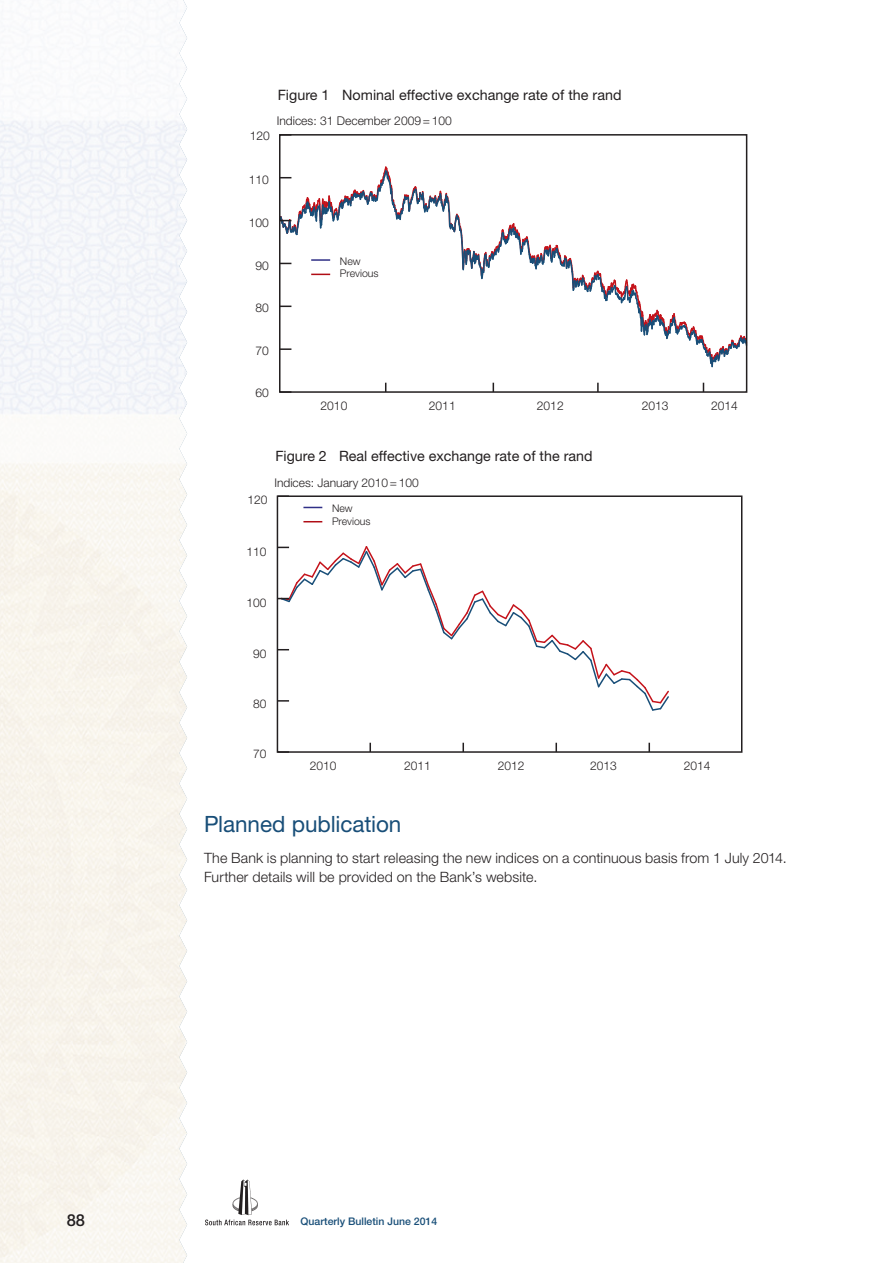
<style>
.page{position:relative;width:893px;height:1263px;background:#fff}
.page>*{position:absolute;margin:0;border:0;box-sizing:border-box;transform-origin:0 0}
.t1{font:22.5px "Helvetica Neue LT Pro";letter-spacing:-.005em;color:#184e78}
.t2{font:500 16.5px "Helvetica Neue LT Pro";color:#231f20}
.t3{font:14.4px "Helvetica Neue LT Pro";color:#231f20}
.t4{font:300 14.25px/18.8px "Helvetica Neue LT Pro";letter-spacing:.01em;color:#231f20}
.t5{font:14.25px "Helvetica Neue LT Pro";color:#231f20}
.t6{font:300 12px "Helvetica Neue LT Pro";color:#231f20}
.t7{font:500 10.5px "Helvetica Neue LT Pro";color:#184e78}
.t8{font:300 10.5px/12.6px "Helvetica Neue LT Pro";color:#231f20}
</style>
<div class="page">
<img style="left:205px;top:1179px;width:84px;height:47px">
<svg style="left:597px;top:383px;width:2px;height:7px"></svg>
<svg style="left:282px;top:167px;width:462px;height:199px"></svg>
<div style="left:279px;top:134px;width:468px;height:259px;border:2px solid #231f20"></div>
<svg style="left:280px;top:546px;width:389px;height:165px"></svg>
<div style="left:277px;top:495px;width:465px;height:258px;border:2px solid #231f20"></div>
<svg style="left:369px;top:743px;width:2px;height:9px"></svg>
<svg style="left:303px;top:521px;width:19px;height:1px"></svg>
<svg style="left:303px;top:507px;width:19px;height:1px"></svg>
<svg style="left:462px;top:743px;width:2px;height:9px"></svg>
<svg style="left:555px;top:743px;width:2px;height:9px"></svg>
<svg style="left:648px;top:743px;width:2px;height:9px"></svg>
<p class="t6" style="left:250px;top:129px;width:22px">120</p>
<p class="t3" style="left:278px;top:86px;width:345px">Figure 1 Nominal effective exchange rate of the rand</p>
<p class="t6" style="left:277px;top:114px;width:177px">Indices: 31 December 2009=100</p>
<p class="t6" style="left:249px;top:172px;width:22px">110</p>
<p class="t6" style="left:249px;top:215px;width:22px">100</p>
<p class="t6" style="left:255px;top:258px;width:15px">90</p>
<p class="t6" style="left:255px;top:300px;width:15px">80</p>
<p class="t6" style="left:255px;top:343px;width:15px">70</p>
<p class="t6" style="left:255px;top:386px;width:15px">60</p>
<p class="t8" style="left:340px;top:254px;width:40px">New<br>Previous</p>
<p class="t6" style="left:321px;top:398px;width:28px">2010</p>
<p class="t6" style="left:429px;top:398px;width:28px">2011</p>
<p class="t6" style="left:537px;top:398px;width:28px">2012</p>
<p class="t6" style="left:642px;top:398px;width:28px">2013</p>
<p class="t6" style="left:711px;top:398px;width:28px">2014</p>
<p class="t6" style="left:248px;top:492px;width:22px">120</p>
<p class="t5" style="left:275px;top:448px;width:318px">Figure 2 Real effective exchange rate of the rand</p>
<p class="t6" style="left:274px;top:475px;width:146px">Indices: January 2010=100</p>
<p class="t8" style="left:332px;top:502px;width:40px">New<br>Previous</p>
<p class="t6" style="left:247px;top:544px;width:22px">110</p>
<p class="t6" style="left:247px;top:595px;width:22px">100</p>
<p class="t6" style="left:253px;top:647px;width:15px">90</p>
<p class="t6" style="left:253px;top:697px;width:15px">80</p>
<p class="t6" style="left:253px;top:747px;width:15px">70</p>
<p class="t6" style="left:310px;top:758px;width:28px">2010</p>
<p class="t6" style="left:404px;top:758px;width:28px">2011</p>
<p class="t6" style="left:498px;top:758px;width:28px">2012</p>
<p class="t6" style="left:590px;top:758px;width:28px">2013</p>
<p class="t6" style="left:684px;top:758px;width:28px">2014</p>
<h1 class="t1" style="left:204px;top:810px;width:199px">Planned publication</h1>
<p class="t4" style="left:204px;top:849px;width:584px">The Bank is planning to start releasing the new indices on a continuous basis from 1 July 2014.<br>Further details will be provided on the Bank’s website.</p>
<p class="t2" style="left:67px;top:1210px;width:20px">88</p>
<p class="t7" style="left:301px;top:1214px;width:138px">Quarterly Bulletin June 2014</p>
</div>
